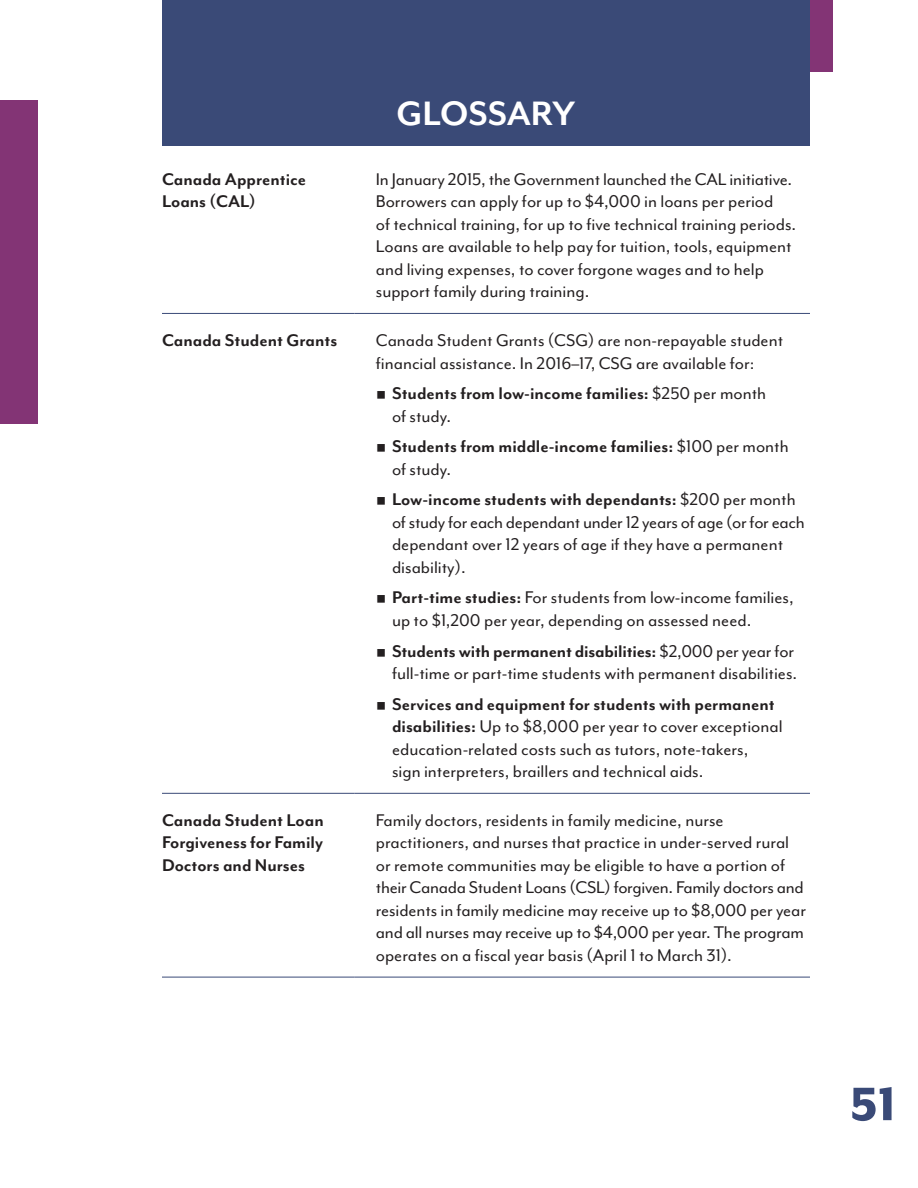
<style>
.page{position:relative;width:918px;height:1188px;background:#fff}
.page>*{position:absolute;margin:0;border:0;box-sizing:border-box;transform-origin:0 0}
.t1{font:800 54px "Mr Eaves Mod OT";color:#3a4a77}
.Body_appendix_H1{font:700 39px "Mr Eaves Mod OT";color:#fff}
.Body_text{font:19.5px/22.5px "Mr Eaves Mod OT";color:#231f20}
.Body_text-2{font:700 19.5px/22.5px "Mr Eaves Mod OT";color:#231f20}
.s1{font-weight:400}
.s2{font-weight:700}
</style>
<div class="page">
<div style="left:162px;top:0;width:648px;height:100px;background:#3a4a77"></div>
<div style="left:810px;top:0;width:23px;height:72px;background:#833475"></div>
<div style="left:0;top:100px;width:38px;height:324px;background:#833475"></div>
<div style="left:162px;top:11px;width:648px;height:135px;background:#3a4a77"></div>
<hr style="left:162px;top:313px;width:192px;height:1px;background:#3a4a77">
<hr style="left:354px;top:313px;width:456px;height:1px;background:#3a4a77">
<hr style="left:162px;top:793px;width:192px;height:1px;background:#3a4a77">
<hr style="left:354px;top:793px;width:456px;height:1px;background:#3a4a77">
<hr style="left:162px;top:977px;width:192px;height:1px;background:#3a4a77">
<hr style="left:354px;top:977px;width:456px;height:1px;background:#3a4a77">
<p class="Body_appendix_H1" style="left:397px;top:92px;width:180px">GLOSSARY</p>
<p class="Body_text-2" style="left:162px;top:168px;width:146px">Canada Apprentice<br>Loans (CAL)</p>
<p class="Body_text" style="left:376px;top:168px;width:422px">In January 2015, the Government launched the CAL initiative.<br>Borrowers can apply for up to $4,000 in loans per period<br>of technical training, for up to five technical training periods.<br>Loans are available to help pay for tuition, tools, equipment and living expenses, to cover forgone wages and to help support family during training.</p>
<p class="Body_text-2" style="left:162px;top:329px;width:177px">Canada Student Grants</p>
<p class="Body_text" style="left:376px;top:329px;width:409px">Canada Student Grants (CSG) are non‑repayable student financial assistance. In 2016–17, CSG are available for:</p>
<p class="Body_text-2" style="left:392px;top:382px;width:376px;text-indent:-16px">○ Students from low-income families: <span class="s1">$250 per month of study.</span></p>
<p class="Body_text-2" style="left:392px;top:435px;width:398px;text-indent:-16px">○ Students from middle-income families: <span class="s1">$100 per month of study.</span></p>
<p class="Body_text" style="left:392px;top:489px;width:414px;text-indent:-16px">○ <span class="s2">Low-income students with dependants:</span> $200 per month of study for each dependant under 12 years of age (or for each dependant over 12 years of age if they have a permanent disability).</p>
<p class="Body_text" style="left:392px;top:587px;width:403px;text-indent:-16px">○ <span class="s2">Part-time studies:</span> For students from low‑income families, up to $1,200 per year, depending on assessed need.</p>
<p class="Body_text" style="left:376px;top:640px;width:423px;text-align:right">○ <span class="s2">Students with permanent disabilities:</span> $2,000 per year for full-time or part-time students with permanent disabilities.</p>
<p class="Body_text" style="left:392px;top:693px;width:392px;text-indent:-16px">○ <span class="s2">Services and equipment for students with permanent disabilities:</span> Up to $8,000 per year to cover exceptional education-related costs such as tutors, note-takers,<br>sign interpreters, braillers and technical aids.</p>
<p class="Body_text-2" style="left:162px;top:809px;width:163px;text-align:justify">Canada Student Loan Forgiveness for Family Doctors and Nurses</p>
<p class="Body_text" style="left:376px;top:809px;width:432px">Family doctors, residents in family medicine, nurse practitioners, and nurses that practice in under-served rural or remote communities may be eligible to have a portion of their Canada Student Loans (CSL) forgiven. Family doctors and residents in family medicine may receive up to $8,000 per year and all nurses may receive up to $4,000 per year. The program operates on a fiscal year basis (April 1 to March 31).</p>
<h1 class="t1" style="left:850px;top:1075px;width:48px">51</h1>
</div>
